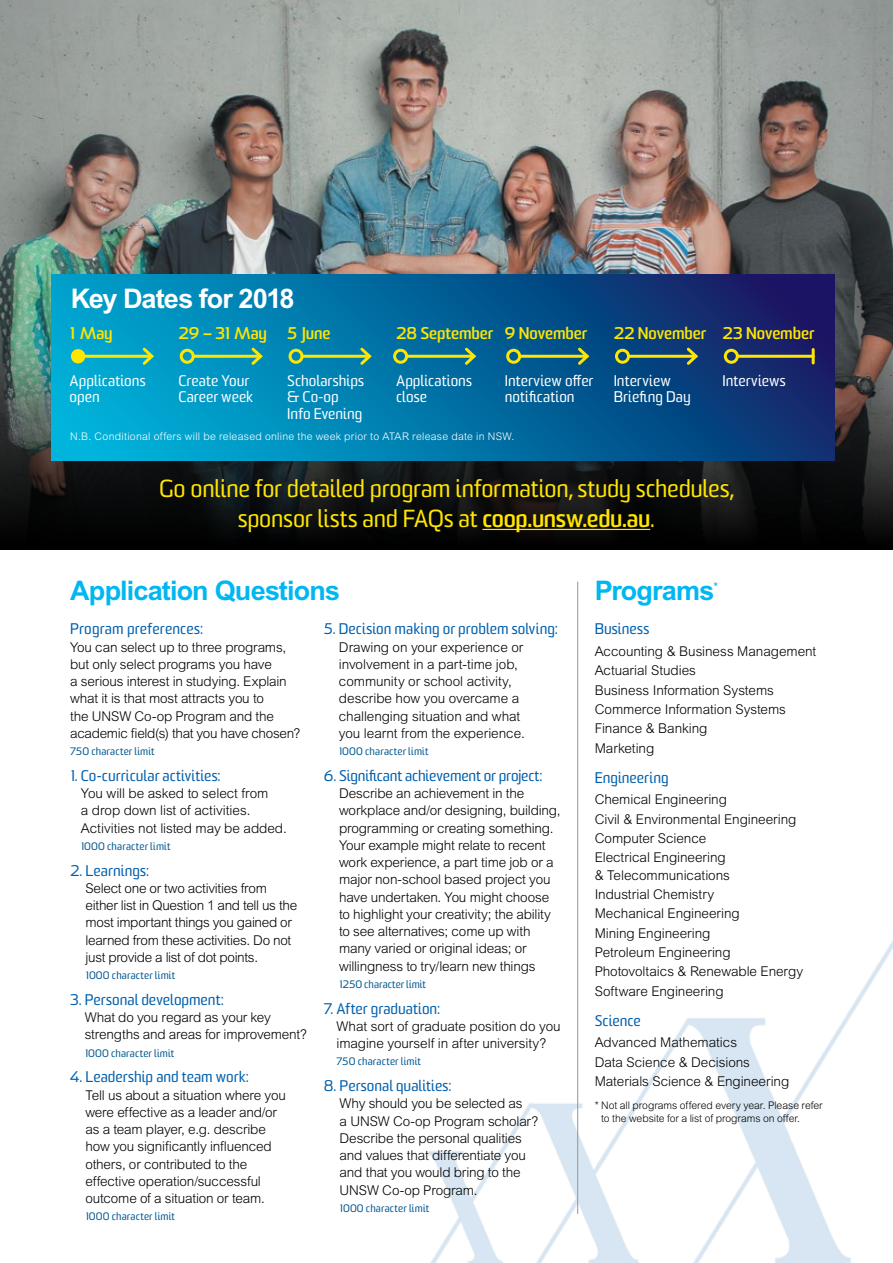
<style>
.page{position:relative;width:893px;height:1263px;background:#fff}
.page>*{position:absolute;margin:0;border:0;box-sizing:border-box;transform-origin:0 0}
.t1{font:700 27px "Arial MT Std";letter-spacing:-.03em;color:#00b7f1}
.t2{font:700 27px "Arial MT Std";letter-spacing:-.035em;color:#fff}
.t3{font:24px/30px "Sommet";letter-spacing:-.005em;color:#ffe600;text-align:center}
.t4{font:700 16.5px "Sommet";letter-spacing:-.005em;color:#ffe600}
.t5{font:15px "Sommet";letter-spacing:.005em;color:#005fae}
.t6{font:15px/16.5px "Sommet";letter-spacing:.005em;color:#fff}
.t7{font:300 13.5px/17.2px "Arial MT Std";letter-spacing:-.01em;color:#000}
.t8{font:10.5px "Sommet";letter-spacing:.015em;color:#00578f}
.t9{font:300 10.5px/12.6px "Arial MT Std";letter-spacing:-.005em;color:#000}
.t10{font:300 10.5px "Arial MT Std";letter-spacing:.025em;color:#fff}
.t11{font:700 10.5px "Arial MT Std";color:#00b7f1}
.s1{font-weight:700}
</style>
<div class="page">
<img style="left:427px;top:924px;width:466px;height:339px">
<img style="left:0;top:0;width:893px;height:336px">
<svg style="left:0;top:336px;width:893px;height:213px;background:#161818"></svg>
<hr style="left:482px;top:529px;width:168px;height:1px;background:#ffe600">
<hr style="left:577px;top:582px;width:1px;height:632px;background:#939598">
<svg style="left:51px;top:274px;width:783px;height:187px;background:#04699e"></svg>
<hr style="left:78px;top:355px;width:74px;height:3px;background:#ffe600">
<div style="left:71px;top:349px;width:14px;height:14px;background:#ffe600;border-radius:50%"></div>
<svg style="left:140px;top:345px;width:16px;height:23px"></svg>
<hr style="left:193px;top:355px;width:68px;height:3px;background:#ffe600">
<div style="left:180px;top:349px;width:15px;height:15px;border:3px solid #ffe600;border-radius:50%"></div>
<svg style="left:249px;top:345px;width:16px;height:23px"></svg>
<hr style="left:302px;top:355px;width:67px;height:3px;background:#ffe600">
<div style="left:289px;top:349px;width:15px;height:15px;border:3px solid #ffe600;border-radius:50%"></div>
<svg style="left:358px;top:345px;width:16px;height:23px"></svg>
<hr style="left:407px;top:355px;width:67px;height:3px;background:#ffe600">
<div style="left:393px;top:349px;width:15px;height:15px;border:3px solid #ffe600;border-radius:50%"></div>
<svg style="left:462px;top:345px;width:16px;height:23px"></svg>
<hr style="left:520px;top:355px;width:67px;height:3px;background:#ffe600">
<div style="left:506px;top:349px;width:15px;height:15px;border:3px solid #ffe600;border-radius:50%"></div>
<svg style="left:575px;top:345px;width:16px;height:23px"></svg>
<hr style="left:628px;top:355px;width:68px;height:3px;background:#ffe600">
<div style="left:615px;top:349px;width:15px;height:15px;border:3px solid #ffe600;border-radius:50%"></div>
<svg style="left:684px;top:345px;width:16px;height:23px"></svg>
<hr style="left:737px;top:355px;width:76px;height:3px;background:#ffe600">
<div style="left:724px;top:349px;width:15px;height:15px;border:3px solid #ffe600;border-radius:50%"></div>
<hr style="left:812px;top:349px;width:3px;height:14px;background:#ffe600">
<h1 class="t2" style="left:71px;top:283px;width:225px">Key Dates for 2018</h1>
<p class="t4" style="left:70px;top:323px;width:45px">1 May</p>
<p class="t6" style="left:70px;top:373px;width:77px">Applications open</p>
<p class="t4" style="left:178px;top:323px;width:90px">29 – 31 May</p>
<p class="t6" style="left:178px;top:373px;width:76px">Create Your<br>Career week</p>
<p class="t4" style="left:287px;top:323px;width:45px">5 June</p>
<p class="t6" style="left:287px;top:373px;width:78px">Scholarships &amp; Co-op<br>Info Evening</p>
<p class="t4" style="left:396px;top:323px;width:99px">28 September</p>
<p class="t6" style="left:396px;top:373px;width:77px">Applications close</p>
<p class="t4" style="left:505px;top:323px;width:84px">9 November</p>
<p class="t6" style="left:505px;top:373px;width:90px">Interview offer notification</p>
<p class="t10" style="left:70px;top:430px;width:446px">N.B. Conditional offers will be released online the week prior to ATAR release date in NSW.</p>
<p class="t4" style="left:614px;top:323px;width:94px">22 November</p>
<p class="t6" style="left:614px;top:373px;width:79px">Interview<br>Briefing Day</p>
<p class="t4" style="left:722px;top:323px;width:93px">23 November</p>
<p class="t6" style="left:722px;top:373px;width:65px">Interviews</p>
<h2 class="t3" style="left:159px;top:475px;width:576px">Go online for detailed program information, study schedules, sponsor lists and FAQs at <span class="s1">coop.unsw.edu.au</span>.</h2>
<h1 class="t1" style="left:70px;top:575px;width:271px">Application Questions</h1>
<p class="t5" style="left:70px;top:620px;width:134px">Program preferences:</p>
<p class="t7" style="left:70px;top:638px;width:231px">You can select up to three programs, but only select programs you have<br>a serious interest in studying. Explain what it is that most attracts you to<br>the UNSW Co-op Program and the academic field(s) that you have chosen?</p>
<p class="t8" style="left:70px;top:745px;width:86px">750 character limit</p>
<p class="t5" style="left:70px;top:766px;width:152px">1. Co-curricular activities:</p>
<p class="t7" style="left:81px;top:785px;width:207px">You will be asked to select from<br>a drop down list of activities.<br>Activities not listed may be added.</p>
<p class="t8" style="left:81px;top:840px;width:91px">1000 character limit</p>
<p class="t5" style="left:70px;top:861px;width:80px">2. Learnings:</p>
<p class="t7" style="left:86px;top:879px;width:213px">Select one or two activities from either list in Question 1 and tell us the most important things you gained or learned from these activities. Do not just provide a list of dot points.</p>
<p class="t8" style="left:86px;top:969px;width:91px">1000 character limit</p>
<p class="t5" style="left:70px;top:990px;width:155px">3. Personal development:</p>
<p class="t7" style="left:85px;top:1009px;width:224px">What do you regard as your key strengths and areas for improvement?</p>
<p class="t8" style="left:85px;top:1046px;width:91px">1000 character limit</p>
<p class="t5" style="left:70px;top:1068px;width:180px">4. Leadership and team work:</p>
<p class="t7" style="left:85px;top:1086px;width:202px">Tell us about a situation where you were effective as a leader and/or as a team player, e.g. describe how you significantly influenced others, or contributed to the effective operation/successful outcome of a situation or team.</p>
<p class="t8" style="left:85px;top:1210px;width:91px">1000 character limit</p>
<p class="t5" style="left:324px;top:620px;width:235px">5. Decision making or problem solving:</p>
<p class="t7" style="left:339px;top:638px;width:187px">Drawing on your experience or involvement in a part-time job, community or school activity, describe how you overcame a challenging situation and what you learnt from the experience.</p>
<p class="t8" style="left:339px;top:745px;width:91px">1000 character limit</p>
<p class="t5" style="left:324px;top:766px;width:220px">6. Significant achievement or project:</p>
<p class="t7" style="left:339px;top:785px;width:223px">Describe an achievement in the workplace and/or designing, building, programming or creating something.<br>Your example might relate to recent work experience, a part time job or a major non-school based project you have undertaken. You might choose to highlight your creativity; the ability to see alternatives; come up with many varied or original ideas; or willingness to try/learn new things</p>
<p class="t8" style="left:339px;top:978px;width:88px">1250 character limit</p>
<p class="t5" style="left:324px;top:999px;width:117px">7. After graduation:</p>
<p class="t7" style="left:336px;top:1017px;width:226px">What sort of graduate position do you imagine yourself in after university?</p>
<p class="t8" style="left:336px;top:1055px;width:86px">750 character limit</p>
<p class="t5" style="left:324px;top:1076px;width:129px">8. Personal qualities:</p>
<p class="t7" style="left:340px;top:1095px;width:200px">Why should you be selected as<br>a UNSW Co-op Program scholar?<br>Describe the personal qualities and values that differentiate you and that you would bring to the<br>UNSW Co-op Program.</p>
<p class="t8" style="left:340px;top:1202px;width:91px">1000 character limit</p>
<h1 class="t1" style="left:595px;top:575px;width:121px">Programs</h1>
<p class="t11" style="left:714px;top:580px;width:6px">*</p>
<p class="t5" style="left:595px;top:620px;width:56px">Business</p>
<p class="t7" style="left:595px;top:641px;width:223px;line-height:19.4px">Accounting &amp; Business Management<br>Actuarial Studies<br>Business Information Systems<br>Commerce Information Systems<br>Finance &amp; Banking<br>Marketing</p>
<p class="t5" style="left:595px;top:768px;width:76px">Engineering</p>
<p class="t7" style="left:595px;top:790px;width:203px;line-height:19.4px">Chemical Engineering<br>Civil &amp; Environmental Engineering<br>Computer Science<br>Electrical Engineering</p>
<p class="t7" style="left:595px;top:865px;width:210px;line-height:19.4px">&amp; Telecommunications<br>Industrial Chemistry<br>Mechanical Engineering<br>Mining Engineering<br>Petroleum Engineering<br>Photovoltaics &amp; Renewable Energy<br>Software Engineering</p>
<p class="t5" style="left:595px;top:1011px;width:48px">Science</p>
<p class="t7" style="left:595px;top:1033px;width:196px;line-height:19.4px">Advanced Mathematics<br>Data Science &amp; Decisions<br>Materials Science &amp; Engineering</p>
<p class="t9" style="left:601px;top:1099px;width:223px;text-indent:-7px">* Not all programs offered every year. Please refer to the website for a list of programs on offer.</p>
</div>
